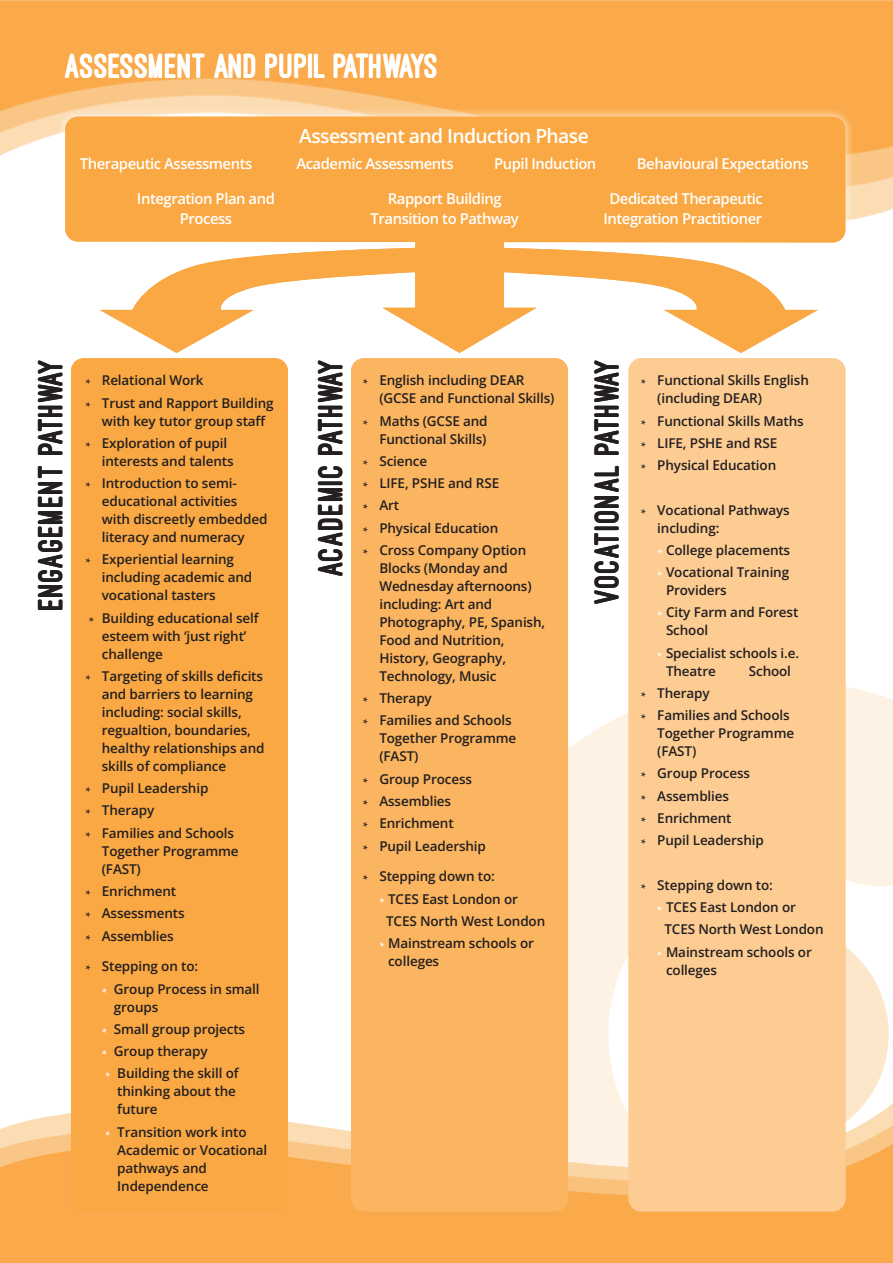
<style>
.page{position:relative;width:893px;height:1263px;background:#fff}
.page>*{position:absolute;margin:0;border:0;box-sizing:border-box;transform-origin:0 0}
.t1{font:800 36px "Ostrich Sans";letter-spacing:.02em;color:#231f20}
.t2{font:800 36px "Ostrich Sans";color:#fff}
.t3{font:600 19.5px "Open Sans";letter-spacing:-.03em;color:#fff}
.t4{font:600 15px/19.5px "Open Sans";letter-spacing:-.03em;color:#fff;text-align:center}
.t5{font:600 13.5px/18px "Open Sans";letter-spacing:-.01em;color:#231f20}
.s1{font-family:"Minion Pro";font-weight:700}
.s2{font-family:"Minion Pro";font-weight:700;color:#fff}
</style>
<div class="page">
<svg style="left:568px;top:680px;width:325px;height:423px;fill:#fdf2e3"></svg>
<svg style="left:0;top:0;width:893px;height:193px;background:#fab057"></svg>
<svg style="left:13px;top:1103px;width:880px;height:22px"></svg>
<svg style="left:0;top:1125px;width:893px;height:138px;background:#fab159"></svg>
<div style="left:55px;top:107px;width:800px;height:145px;background:#fff;opacity:.9"></div>
<div style="left:65px;top:117px;width:780px;height:126px;background:#faa843"></div>
<div style="left:351px;top:358px;width:217px;height:853px;background:#fbb45f;border-radius:13px"></div>
<div style="left:71px;top:358px;width:217px;height:853px;background:#faa843;border-radius:13px"></div>
<div style="left:629px;top:358px;width:216px;height:853px;background:#fdcc93;border-radius:13px"></div>
<svg style="left:100px;top:239px;width:718px;height:114px"></svg>
<p class="t2" style="left:65px;top:47px;width:375px">ASSESSMENT AND PUPIL PATHWAYS</p>
<p class="t3" style="left:299px;top:123px;width:291px">Assessment and Induction Phase</p>
<p class="t4" style="left:80px;top:153px;width:174px">Therapeutic Assessments</p>
<p class="t4" style="left:296px;top:153px;width:159px">Academic Assessments</p>
<p class="t4" style="left:494px;top:153px;width:104px">Pupil Induction</p>
<p class="t4" style="left:637px;top:153px;width:173px">Behavioural Expectations</p>
<p class="t4" style="left:603px;top:189px;width:161px">Dedicated Therapeutic<br>Integration Practitioner</p>
<p class="t4" style="left:137px;top:189px;width:140px">Integration Plan and<br>Process</p>
<p class="t4" style="left:371px;top:189px;width:150px">Rapport Building<br>Transition to Pathway</p>
<p class="t1" style="left:32px;top:610px;width:255px;rotate:-90deg">ENGAGEMENT PATHWAY</p>
<p class="t5" style="left:85px;top:371px;width:120px"><span class="s1">*</span> Relational Work</p>
<p class="t5" style="left:102px;top:393px;width:173px;text-indent:-16px"><span class="s1">*</span> Trust and Rapport Building with key tutor group staff</p>
<p class="t5" style="left:102px;top:434px;width:133px;text-indent:-16px"><span class="s1">*</span> Exploration of pupil interests and talents</p>
<p class="t5" style="left:102px;top:474px;width:167px;text-indent:-16px"><span class="s1">*</span> Introduction to semi&shy;educational activities with discreetly embedded literacy and numeracy</p>
<p class="t5" style="left:102px;top:550px;width:152px;text-indent:-16px"><span class="s1">*</span> Experiential learning including academic and vocational tasters</p>
<p class="t5" style="left:102px;top:608px;width:158px;text-indent:-13px"><span class="s1">*</span> Building educational self esteem with ‘just right’ challenge</p>
<p class="t5" style="left:102px;top:667px;width:164px;text-indent:-16px"><span class="s1">*</span> Targeting of skills deficits and barriers to learning including: social skills, regualtion, boundaries, healthy relationships and skills of compliance</p>
<p class="t5" style="left:85px;top:779px;width:125px"><span class="s1">*</span> Pupil Leadership</p>
<p class="t5" style="left:85px;top:801px;width:70px"><span class="s1">*</span> Therapy</p>
<p class="t5" style="left:102px;top:823px;width:138px;text-indent:-16px"><span class="s1">*</span> Families and Schools<br>Together Programme (FAST)</p>
<p class="t5" style="left:85px;top:882px;width:92px"><span class="s1">*</span> Enrichment</p>
<p class="t5" style="left:85px;top:904px;width:101px"><span class="s1">*</span> Assessments</p>
<p class="t5" style="left:85px;top:926px;width:90px"><span class="s1">*</span> Assemblies</p>
<p class="t5" style="left:85px;top:957px;width:114px"><span class="s1">*</span> Stepping on to:</p>
<p class="t5" style="left:114px;top:979px;width:147px;text-indent:-12px"><span class="s2">*</span> Group Process in small groups</p>
<p class="t5" style="left:102px;top:1019px;width:145px"><span class="s2">*</span> Small group projects</p>
<p class="t5" style="left:102px;top:1042px;width:107px"><span class="s2">*</span> Group therapy</p>
<p class="t5" style="left:117px;top:1064px;width:123px;text-indent:-12px"><span class="s2">*</span> Building the skill of thinking about the future</p>
<p class="t5" style="left:117px;top:1122px;width:151px;text-indent:-12px"><span class="s2">*</span> Transition work into<br>Academic or Vocational pathways and<br>Independence</p>
<p class="t5" style="left:256px;top:411px;width:6px">f</p>
<p class="t1" style="left:311px;top:576px;width:220px;rotate:-90deg">ACADEMIC PATHWAY</p>
<p class="t1" style="left:588px;top:604px;width:248px;rotate:-90deg">VOCATIONAL PATHWAY</p>
<p class="t5" style="left:379px;top:371px;width:177px;text-indent:-16px"><span class="s1">*</span> English including DEAR (GCSE and Functional Skills)</p>
<p class="t5" style="left:363px;top:411px;width:126px;text-align:right"><span class="s1">*</span> Maths (GCSE and<br>Functional Skills)</p>
<p class="t5" style="left:363px;top:452px;width:66px"><span class="s1">*</span> Science</p>
<p class="t5" style="left:363px;top:474px;width:138px"><span class="s1">*</span> LIFE, PSHE and RSE</p>
<p class="t5" style="left:363px;top:496px;width:38px"><span class="s1">*</span> Art</p>
<p class="t5" style="left:363px;top:518px;width:137px"><span class="s1">*</span> Physical Education</p>
<p class="t5" style="left:379px;top:541px;width:167px;text-indent:-16px"><span class="s1">*</span> Cross Company Option<br>Blocks (Monday and<br>Wednesday afternoons) including: Art and<br>Photography, PE, Spanish,<br>Food and Nutrition,<br>History, Geography,<br>Technology, Music</p>
<p class="t5" style="left:363px;top:689px;width:70px"><span class="s1">*</span> Therapy</p>
<p class="t5" style="left:379px;top:711px;width:138px;text-indent:-16px"><span class="s1">*</span> Families and Schools<br>Together Programme (FAST)</p>
<p class="t5" style="left:363px;top:769px;width:111px"><span class="s1">*</span> Group Process</p>
<p class="t5" style="left:363px;top:792px;width:90px"><span class="s1">*</span> Assemblies</p>
<p class="t5" style="left:363px;top:814px;width:92px"><span class="s1">*</span> Enrichment</p>
<p class="t5" style="left:363px;top:836px;width:125px"><span class="s1">*</span> Pupil Leadership</p>
<p class="t5" style="left:363px;top:867px;width:134px"><span class="s1">*</span> Stepping down to:</p>
<p class="t5" style="left:379px;top:889px;width:140px"><span class="s2">*</span> TCES East London or</p>
<p class="t5" style="left:386px;top:911px;width:161px">TCES North West London</p>
<p class="t5" style="left:388px;top:934px;width:147px;text-indent:-9px"><span class="s2">*</span> Mainstream schools or colleges</p>
<p class="t5" style="left:657px;top:371px;width:153px;text-indent:-16px"><span class="s1">*</span> Functional Skills English (including DEAR)</p>
<p class="t5" style="left:641px;top:411px;width:164px"><span class="s1">*</span> Functional Skills Maths</p>
<p class="t5" style="left:641px;top:434px;width:138px"><span class="s1">*</span> LIFE, PSHE and RSE</p>
<p class="t5" style="left:641px;top:456px;width:137px"><span class="s1">*</span> Physical Education</p>
<p class="t5" style="left:657px;top:500px;width:134px;text-indent:-16px"><span class="s1">*</span> Vocational Pathways including:</p>
<p class="t5" style="left:657px;top:541px;width:134px"><span class="s2">*</span> College placements</p>
<p class="t5" style="left:666px;top:563px;width:125px;text-indent:-9px"><span class="s2">*</span> Vocational Training<br>Providers</p>
<p class="t5" style="left:666px;top:603px;width:134px;text-indent:-9px"><span class="s2">*</span> City Farm and Forest<br>School</p>
<p class="t5" style="left:666px;top:643px;width:135px;text-indent:-9px"><span class="s2">*</span> Specialist schools i.e.<br>Theatre</p>
<p class="t5" style="left:749px;top:661px;width:44px">School</p>
<p class="t5" style="left:641px;top:684px;width:70px"><span class="s1">*</span> Therapy</p>
<p class="t5" style="left:657px;top:706px;width:138px;text-indent:-16px"><span class="s1">*</span> Families and Schools<br>Together Programme (FAST)</p>
<p class="t5" style="left:641px;top:764px;width:111px"><span class="s1">*</span> Group Process</p>
<p class="t5" style="left:641px;top:786px;width:90px"><span class="s1">*</span> Assemblies</p>
<p class="t5" style="left:641px;top:809px;width:92px"><span class="s1">*</span> Enrichment</p>
<p class="t5" style="left:641px;top:831px;width:125px"><span class="s1">*</span> Pupil Leadership</p>
<p class="t5" style="left:641px;top:875px;width:134px"><span class="s1">*</span> Stepping down to:</p>
<p class="t5" style="left:657px;top:898px;width:140px"><span class="s2">*</span> TCES East London or</p>
<p class="t5" style="left:664px;top:920px;width:161px">TCES North West London</p>
<p class="t5" style="left:666px;top:942px;width:147px;text-indent:-9px"><span class="s2">*</span> Mainstream schools or colleges</p>
</div>
